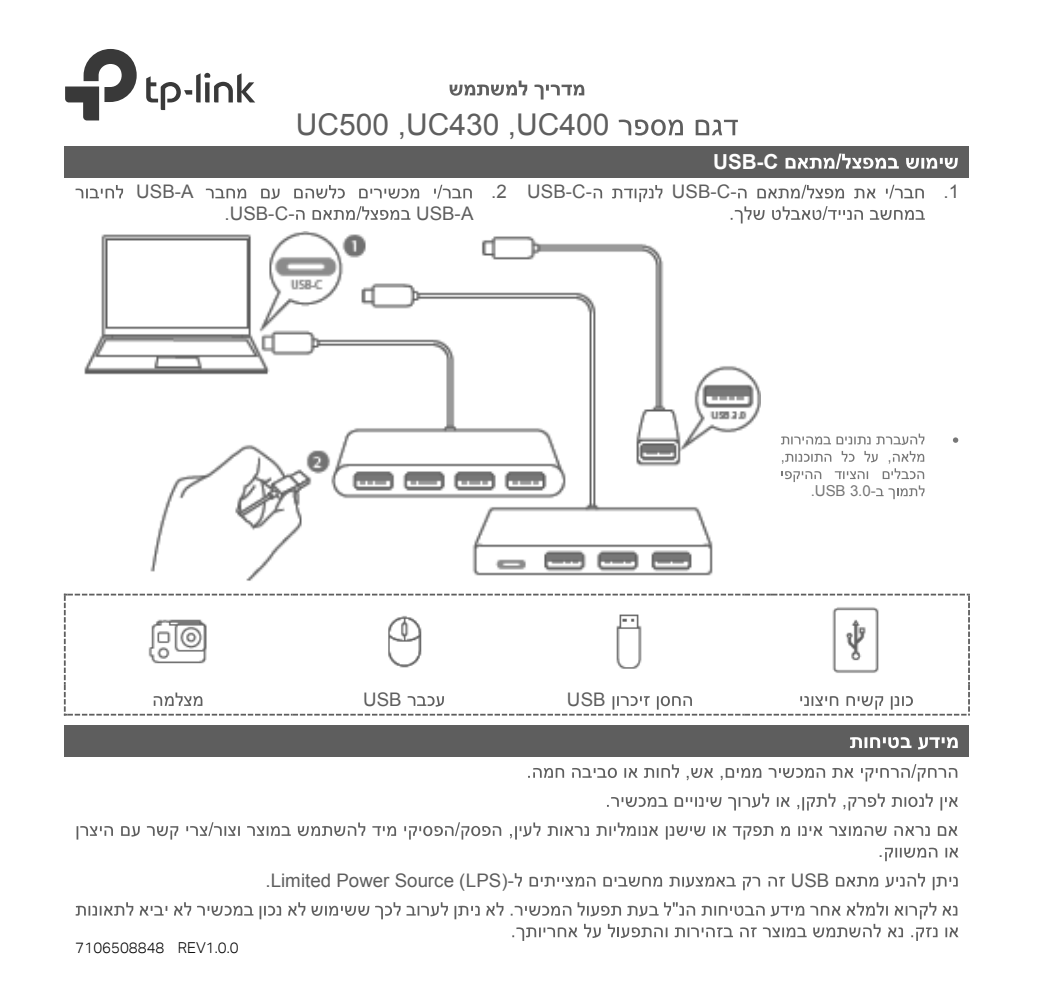
<style>
.page{position:relative;width:1038px;height:995px;background:#fff}
.page>*{position:absolute;margin:0;border:0;box-sizing:border-box;transform-origin:0 0}
.t1{font:30px "Arial";color:#5e5e5e}
.t2{font:700 20.7px "Arial";color:#fff}
.t3{font:18.6px "Arial";color:#5e5e5e}
.t4{font:15px "TP Link Aktiv Light";color:#000}
.t5{font:15px "Arial";color:#777}
</style>
<div class="page">
<svg style="left:449px;top:81px;width:135px;height:19px"></svg>
<svg style="left:618px;top:119px;width:120px;height:17px"></svg>
<div style="left:65px;top:146px;width:904px;height:31px;background:#5e5e5e"></div>
<svg style="left:785px;top:154px;width:172px;height:15px"></svg>
<svg style="left:738px;top:185px;width:185px;height:14px"></svg>
<svg style="left:593px;top:185px;width:69px;height:17px"></svg>
<svg style="left:730px;top:206px;width:194px;height:17px"></svg>
<svg style="left:261px;top:185px;width:211px;height:14px"></svg>
<svg style="left:206px;top:189px;width:40px;height:9px"></svg>
<svg style="left:75px;top:185px;width:48px;height:13px"></svg>
<svg style="left:296px;top:206px;width:114px;height:14px"></svg>
<svg style="left:953px;top:437px;width:5px;height:6px"></svg>
<svg style="left:781px;top:434px;width:143px;height:11px"></svg>
<svg style="left:781px;top:451px;width:143px;height:48px"></svg>
<svg style="left:64px;top:594px;width:905px;height:122px"></svg>
<div style="left:65px;top:725px;width:904px;height:32px;background:#5e5e5e"></div>
<svg style="left:850px;top:737px;width:107px;height:13px"></svg>
<svg style="left:528px;top:764px;width:429px;height:17px"></svg>
<svg style="left:607px;top:793px;width:351px;height:18px"></svg>
<svg style="left:510px;top:822px;width:447px;height:18px"></svg>
<svg style="left:404px;top:822px;width:97px;height:18px"></svg>
<svg style="left:372px;top:826px;width:24px;height:10px"></svg>
<svg style="left:247px;top:822px;width:118px;height:14px"></svg>
<svg style="left:186px;top:822px;width:54px;height:14px"></svg>
<svg style="left:77px;top:826px;width:101px;height:14px"></svg>
<svg style="left:945px;top:848px;width:13px;height:9px"></svg>
<svg style="left:885px;top:848px;width:52px;height:13px"></svg>
<svg style="left:885px;top:873px;width:72px;height:17px"></svg>
<svg style="left:836px;top:877px;width:42px;height:10px"></svg>
<svg style="left:768px;top:877px;width:17px;height:10px"></svg>
<svg style="left:515px;top:873px;width:245px;height:17px"></svg>
<svg style="left:375px;top:902px;width:128px;height:17px"></svg>
<svg style="left:197px;top:902px;width:172px;height:17px"></svg>
<svg style="left:174px;top:902px;width:17px;height:14px"></svg>
<svg style="left:140px;top:906px;width:27px;height:10px"></svg>
<svg style="left:75px;top:902px;width:58px;height:14px"></svg>
<svg style="left:510px;top:902px;width:448px;height:39px"></svg>
<img style="left:84px;top:232px;width:676px;height:349px">
<img style="left:827px;top:601px;width:57px;height:78px">
<img style="left:599px;top:599px;width:60px;height:80px">
<img style="left:374px;top:599px;width:59px;height:80px">
<img style="left:137px;top:605px;width:80px;height:70px">
<svg style="left:146px;top:73px;width:109px;height:37px"></svg>
<svg style="left:65px;top:49px;width:72px;height:71px"></svg>
<h1 class="t1" style="left:296px;top:105px;width:315px">UC500 ,UC430 ,UC400</h1>
<p class="t2" style="left:713px;top:148px;width:67px">USB-C</p>
<p class="t3" style="left:136px;top:180px;width:59px">USB-A</p>
<p class="t3" style="left:491px;top:180px;width:102px">2. USB-C-</p>
<p class="t3" style="left:671px;top:180px;width:66px">USB-C-</p>
<p class="t3" style="left:943px;top:180px;width:17px">1.</p>
<p class="t3" style="left:224px;top:201px;width:71px">.USB-C-</p>
<p class="t3" style="left:416px;top:201px;width:59px">USB-A</p>
<p class="t3" style="left:363px;top:687px;width:40px">USB</p>
<p class="t3" style="left:567px;top:687px;width:40px">USB</p>
<p class="t5" style="left:810px;top:481px;width:66px">.USB 3.0-</p>
<p class="t3" style="left:878px;top:839px;width:7px">.</p>
<p class="t4" style="left:76px;top:939px;width:164px">7106508848 REV1.0.0</p>
<p class="t3" style="left:265px;top:868px;width:250px">.Limited Power Source (LPS)-</p>
<p class="t3" style="left:790px;top:868px;width:40px">USB</p>
</div>
